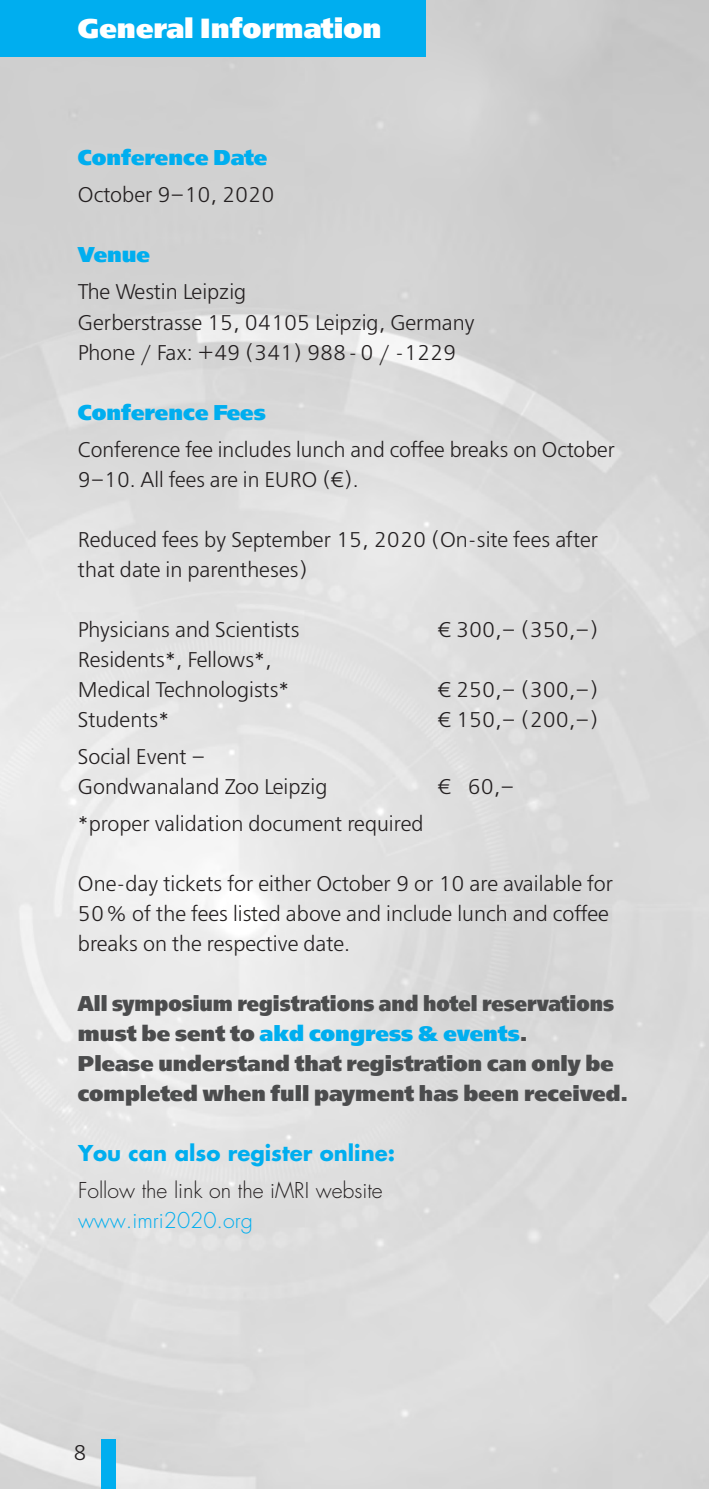
<style>
.page{position:relative;width:709px;height:1489px;background:#fff}
.page>*{position:absolute;margin:0;border:0;box-sizing:border-box;transform-origin:0 0}
.t1{font:27.5px "Free Set Black C";color:#fff}
.t2{font:300 21.25px/30px "Free Set W08";color:#231f20}
.t3{font:21.25px/30px "Free Set Black C";color:#4b4c4d}
.t4{font:21.25px/30px "Free Set Black C";color:#4b4c4d;scale:.91 1}
.t5{font:21.25px "Free Set Black C";color:#00aeef}
.t6{font:300 21.25px "Futura";color:#231f20}
.t7{font:700 21.25px "Futura";color:#00aeef}
.t8{font:300 21.25px "Futura";color:#00aeef}
.s1{color:#00aeef}
</style>
<div class="page">
<img style="left:0;top:0;width:709px;height:1488px">
<div style="left:0;top:0;width:425px;height:57px;background:#00aeef"></div>
<div style="left:101px;top:1439px;width:14px;height:49px;background:#00aeef"></div>
<p class="t1" style="left:78px;top:12px;width:305px">General Information</p>
<p class="t5" style="left:78px;top:145px;width:191px">Conference Date</p>
<p class="t2" style="left:78px;top:180px;width:198px">October 9–10, 2020</p>
<p class="t5" style="left:78px;top:243px;width:74px">Venue</p>
<p class="t2" style="left:78px;top:277px;width:170px">The Westin Leipzig</p>
<p class="t2" style="left:78px;top:307px;width:398px">Gerberstrasse 15, 04105 Leipzig, Germany</p>
<p class="t2" style="left:78px;top:337px;width:380px">Phone / Fax: +49 (341) 988- 0 / -1229</p>
<p class="t5" style="left:78px;top:400px;width:189px">Conference Fees</p>
<p class="t2" style="left:78px;top:434px;width:538px">Conference fee includes lunch and coffee breaks on October<br>9–10. All fees are in EURO (€).</p>
<p class="t2" style="left:78px;top:524px;width:522px">Reduced fees by September 15, 2020 (On-site fees after that date in parentheses)</p>
<p class="t2" style="left:78px;top:614px;width:223px">Physicians and Scientists</p>
<p class="t2" style="left:438px;top:614px;width:162px">€ 300,– (350,–)</p>
<p class="t2" style="left:78px;top:644px;width:195px">Residents*, Fellows*,</p>
<p class="t2" style="left:78px;top:674px;width:213px">Medical Technologists*</p>
<p class="t2" style="left:438px;top:674px;width:162px">€ 250,– (300,–)</p>
<p class="t2" style="left:78px;top:704px;width:93px">Students*</p>
<p class="t2" style="left:438px;top:704px;width:162px">€ 150,– (200,–)</p>
<p class="t2" style="left:78px;top:741px;width:129px">Social Event –</p>
<p class="t2" style="left:78px;top:771px;width:251px">Gondwanaland Zoo Leipzig</p>
<p class="t2" style="left:438px;top:771px;width:78px">€ 60,–</p>
<p class="t2" style="left:78px;top:808px;width:347px">*proper validation document required</p>
<p class="t2" style="left:78px;top:868px;width:536px">One-day tickets for either October 9 or 10 are available for<br>50 % of the fees listed above and include lunch and coffee breaks on the respective date.</p>
<p class="t4" style="left:78px;top:988px;width:590px">All symposium registrations and hotel reservations must be sent to <span class="s1">akd congress &amp; events</span>.</p>
<p class="t3" style="left:78px;top:1048px;width:551px">Please understand that registration can only be completed when full payment has been received.</p>
<p class="t7" style="left:78px;top:1138px;width:318px">You can also register online:</p>
<p class="t6" style="left:78px;top:1176px;width:306px">Follow the link on the iMRI website</p>
<p class="t8" style="left:78px;top:1206px;width:176px">www.imri2020.org</p>
<p class="t2" style="left:74px;top:1437px;width:15px">8</p>
</div>
